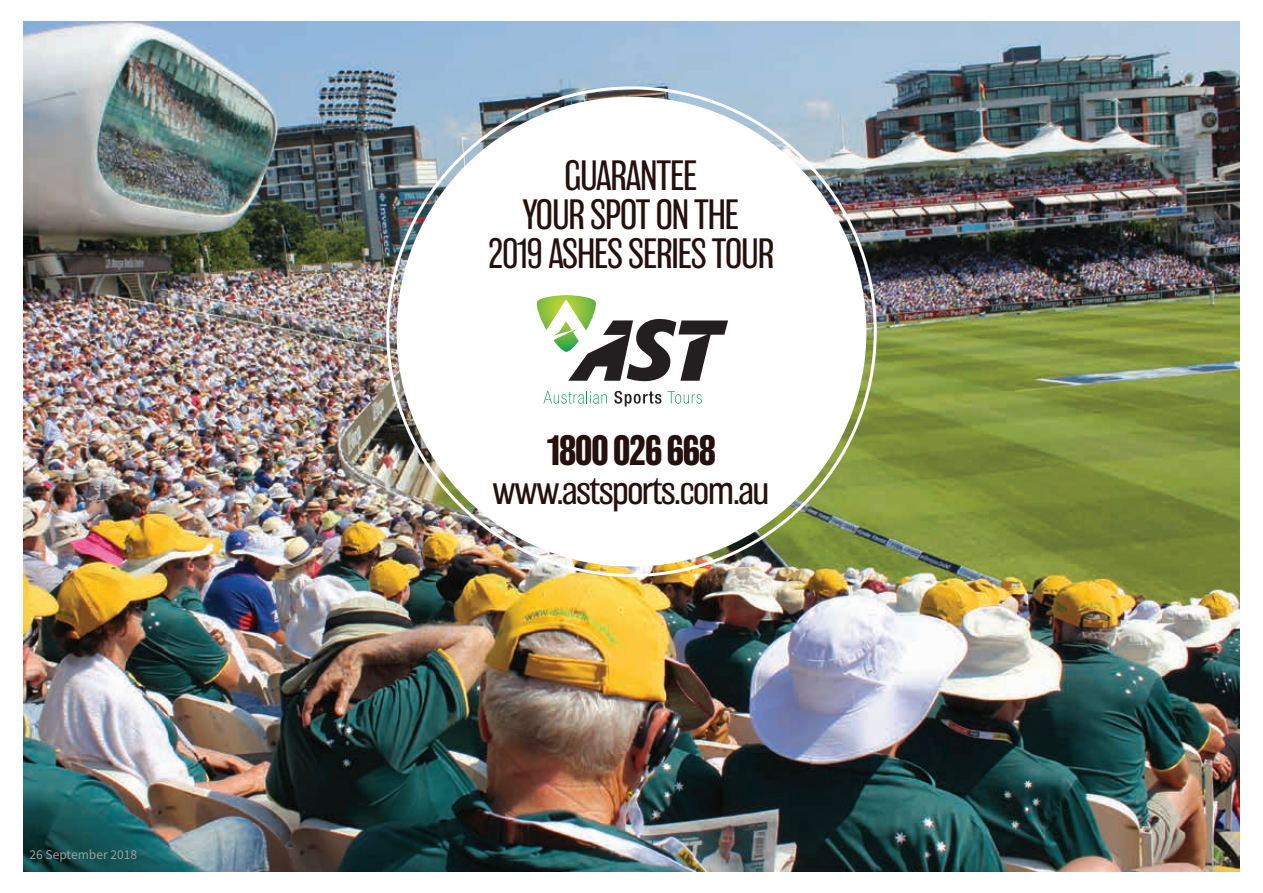
<style>
.page{position:relative;width:1263px;height:893px;background:#fff}
.page>*{position:absolute;margin:0;border:0;box-sizing:border-box;transform-origin:0 0}
.t1{font:200 39px/39px "Balboa";letter-spacing:-.03em;color:#24100d;text-align:center}
.t2{font:700 39px "Balboa";letter-spacing:-.03em;color:#24100d}
.t3{font:13.5px "Source Sans Pro";color:#9d9fa2}
</style>
<div class="page">
<img style="left:23px;top:21px;width:1216px;height:851px">
<div style="left:397px;top:97px;width:469px;height:470px;background:#fff;border-radius:50%"></div>
<svg style="left:543px;top:391px;width:64px;height:13px"></svg>
<svg style="left:614px;top:391px;width:47px;height:15px"></svg>
<svg style="left:667px;top:391px;width:35px;height:13px"></svg>
<svg style="left:536px;top:295px;width:192px;height:86px"></svg>
<p class="t3" style="left:29px;top:846px;width:109px">26 September 2018</p>
<p class="t1" style="left:487px;top:157px;width:288px">GUARANTEE<br>YOUR SPOT ON THE<br>2019 ASHES SERIES TOUR</p>
<p class="t2" style="left:545px;top:428px;width:172px">1800 026 668</p>
<p class="t1" style="left:493px;top:470px;width:278px">www.astsports.com.au</p>
</div>
